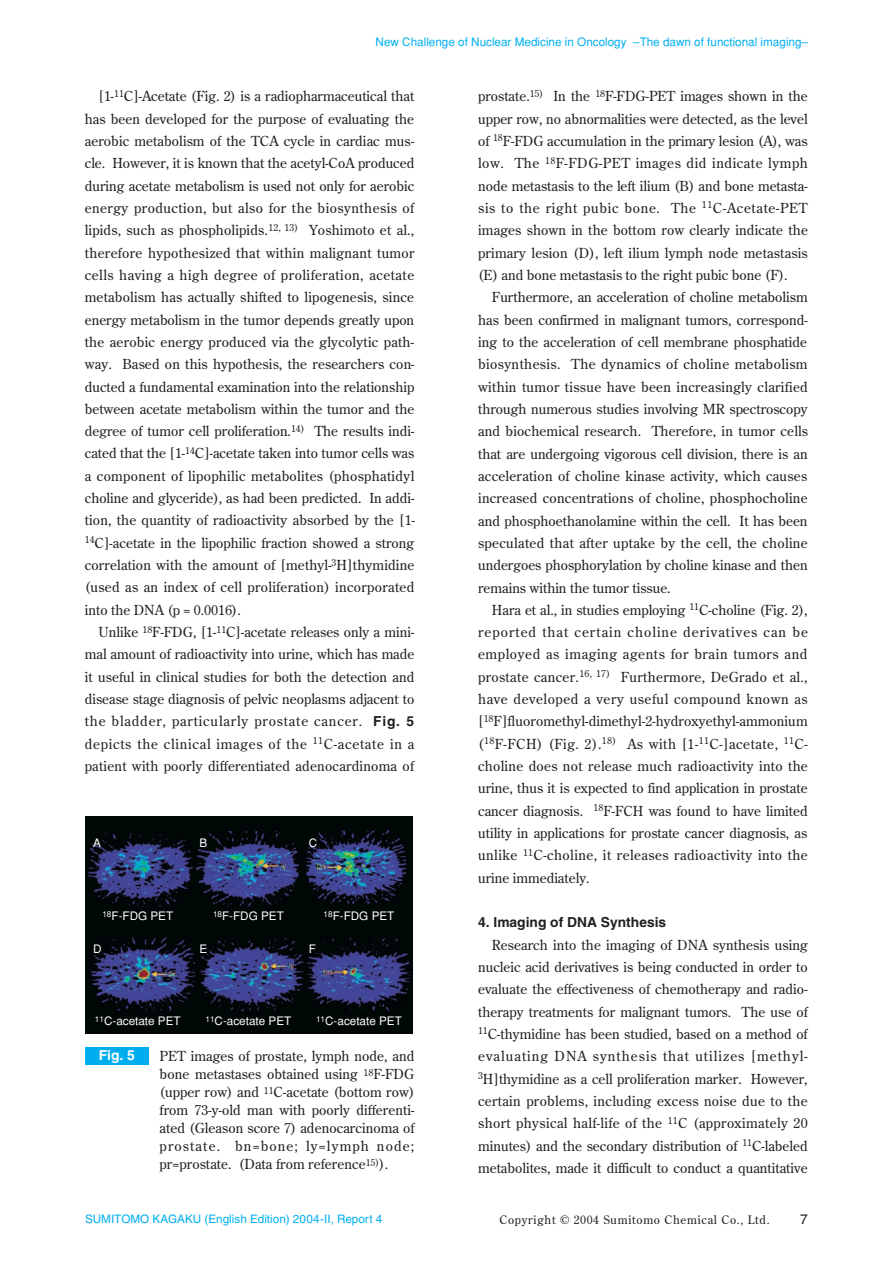
<style>
.page{position:relative;width:893px;height:1263px;background:#fff}
.page>*{position:absolute;margin:0;border:0;box-sizing:border-box;transform-origin:0 0}
.t1{font:13.8px/22.4px "Century Old Style";letter-spacing:.005em;color:#231f20;text-align:justify}
.t2{font:700 13.8px "Helvetica";color:#231f20}
.t3{font:700 13.8px "Helvetica";color:#fff}
.t4{font:13.8px "Helvetica LT Std";color:#231f20}
.t5{font:11.7px "Helvetica";color:#fff}
.t6{font:11.7px "Helvetica";color:#00aeef}
.t7{font:11.7px "Helvetica LT Std";color:#00aeef}
.t8{font:11.7px "Century Old Style Std";letter-spacing:.06em;color:#231f20}
.s1{font-family:"Helvetica";font-weight:700}
.s2{font-family:"Century Old Style"}
</style>
<div class="page">
<div style="left:85px;top:1047px;width:64px;height:17px;background:#00aeef"></div>
<img style="left:86px;top:817px;width:327px;height:216px">
<p class="t6" style="left:376px;top:35px;width:434px">New Challenge of Nuclear Medicine in Oncology –The dawn of functional imaging–</p>
<p class="t1" style="left:85px;top:85px;width:332px;text-indent:14px">[1-<sup>11</sup>C]-Acetate (Fig. 2) is a radiopharmaceutical that has been developed for the purpose of evaluating the aerobic metabolism of the TCA cycle in cardiac mus&shy;cle. However, it is known that the acetyl-CoA produced during acetate metabolism is used not only for aerobic energy production, but also for the biosynthesis of lipids, such as phospholipids.<sup>12,</sup> <sup>13)</sup> Yoshimoto et al., therefore hypothesized that within malignant tumor cells having a high degree of proliferation, acetate metabolism has actually shifted to lipogenesis, since energy metabolism in the tumor depends greatly upon the aerobic energy produced via the glycolytic path&shy;way. Based on this hypothesis, the researchers con&shy;ducted a fundamental examination into the relationship between acetate metabolism within the tumor and the degree of tumor cell proliferation.<sup>14)</sup> The results indi&shy;cated that the [1-<sup>14</sup>C]-acetate taken into tumor cells was a component of lipophilic metabolites (phosphatidyl choline and glyceride), as had been predicted. In addi&shy;tion, the quantity of radioactivity absorbed by the [1- <sup>14</sup>C]-acetate in the lipophilic fraction showed a strong correlation with the amount of [methyl-<sup>3</sup>H]thymidine (used as an index of cell proliferation) incorporated into the DNA (p = 0.0016).</p>
<p class="t1" style="left:85px;top:621px;width:331px;text-indent:14px">Unlike <sup>18</sup>F-FDG, [1-<sup>11</sup>C]-acetate releases only a mini&shy;mal amount of radioactivity into urine, which has made it useful in clinical studies for both the detection and disease stage diagnosis of pelvic neoplasms adjacent to the bladder, particularly prostate cancer. <span class="s1">Fig. 5 </span>depicts the clinical images of the <sup>11</sup>C-acetate in a patient with poorly differentiated adenocardinoma of</p>
<p class="t5" style="left:93px;top:836px;width:9px">A</p>
<p class="t5" style="left:102px;top:909px;width:72px"><sup>18</sup>F-FDG PET</p>
<p class="t5" style="left:199px;top:836px;width:9px">B</p>
<p class="t5" style="left:309px;top:836px;width:10px">C</p>
<p class="t5" style="left:213px;top:909px;width:72px"><sup>18</sup>F-FDG PET</p>
<p class="t5" style="left:324px;top:909px;width:72px"><sup>18</sup>F-FDG PET</p>
<p class="t5" style="left:93px;top:942px;width:10px">D</p>
<p class="t5" style="left:199px;top:942px;width:9px">E</p>
<p class="t5" style="left:309px;top:942px;width:9px">F</p>
<p class="t5" style="left:95px;top:1014px;width:87px"><sup>11</sup>C-acetate PET</p>
<p class="t5" style="left:206px;top:1014px;width:87px"><sup>11</sup>C-acetate PET</p>
<p class="t5" style="left:316px;top:1014px;width:87px"><sup>11</sup>C-acetate PET</p>
<p class="t3" style="left:99px;top:1047px;width:38px">Fig. 5</p>
<p class="t1" style="left:160px;top:1046px;width:256px;line-height:18px">PET images of prostate, lymph node, and bone metastases obtained using <sup>18</sup>F-FDG (upper row) and <sup>11</sup>C-acetate (bottom row) from 73-y-old man with poorly differenti&shy;ated (Gleason score 7) adenocarcinoma of prostate. bn=bone; ly=lymph node; pr=prostate. (Data from reference<sup>15)</sup>).</p>
<p class="t1" style="left:478px;top:85px;width:331px">prostate.<sup>15)</sup> In the <sup>18</sup>F-FDG-PET images shown in the upper row, no abnormalities were detected, as the level of <sup>18</sup>F-FDG accumulation in the primary lesion (A), was low. The <sup>18</sup>F-FDG-PET images did indicate lymph node metastasis to the left ilium (B) and bone metasta&shy;sis to the right pubic bone. The <sup>11</sup>C-Acetate-PET images shown in the bottom row clearly indicate the primary lesion (D), left ilium lymph node metastasis (E) and bone metastasis to the right pubic bone (F).</p>
<p class="t1" style="left:478px;top:286px;width:331px;text-indent:14px">Furthermore, an acceleration of choline metabolism has been confirmed in malignant tumors, correspond&shy;ing to the acceleration of cell membrane phosphatide biosynthesis. The dynamics of choline metabolism within tumor tissue have been increasingly clarified through numerous studies involving MR spectroscopy and biochemical research. Therefore, in tumor cells that are undergoing vigorous cell division, there is an acceleration of choline kinase activity, which causes increased concentrations of choline, phosphocholine and phosphoethanolamine within the cell. It has been speculated that after uptake by the cell, the choline undergoes phosphorylation by choline kinase and then remains within the tumor tissue.</p>
<p class="t1" style="left:478px;top:598px;width:331px;text-indent:14px">Hara et al., in studies employing <sup>11</sup>C-choline (Fig. 2), reported that certain choline derivatives can be employed as imaging agents for brain tumors and prostate cancer.<sup>16,</sup> <sup>17)</sup> Furthermore, DeGrado et al., have developed a very useful compound known as [<sup>18</sup>F]fluoromethyl-dimethyl-2-hydroxyethyl-ammonium (<sup>18</sup>F-FCH) (Fig. 2).<sup>18)</sup> As with [1-<sup>11</sup>C-]acetate, <sup>11</sup>C&shy;choline does not release much radioactivity into the urine, thus it is expected to find application in prostate cancer diagnosis. <sup>18</sup>F-FCH was found to have limited utility in applications for prostate cancer diagnosis, as unlike <sup>11</sup>C-choline, it releases radioactivity into the urine immediately.</p>
<p class="t2" style="left:478px;top:914px;width:190px">4. Imaging of DNA Synthesis</p>
<p class="t1" style="left:478px;top:933px;width:331px;text-indent:14px">Research into the imaging of DNA synthesis using nucleic acid derivatives is being conducted in order to evaluate the effectiveness of chemotherapy and radio&shy;therapy treatments for malignant tumors. The use of <sup>11</sup>C-thymidine has been studied, based on a method of evaluating DNA synthesis that utilizes [methyl-<sup>3</sup>H]thymidine as a cell proliferation marker. However, certain problems, including excess noise due to the short physical half-life of the <sup>11</sup>C (approximately 20 minutes) and the secondary distribution of <sup>11</sup>C-labeled metabolites, made it difficult to conduct a quantitative</p>
<p class="t7" style="left:85px;top:1212px;width:299px">SUMITOMO KAGAKU (English Edition) 2004-II, Report 4</p>
<p class="t8" style="left:499px;top:1212px;width:272px">Copyright © 2004 Sumitomo Chemical Co., Ltd.</p>
<p class="t4" style="left:800px;top:1211px;width:9px">7</p>
<p class="t6" style="left:207px;top:1213px;width:39px">2004-<span class="s2">II</span></p>
</div>
